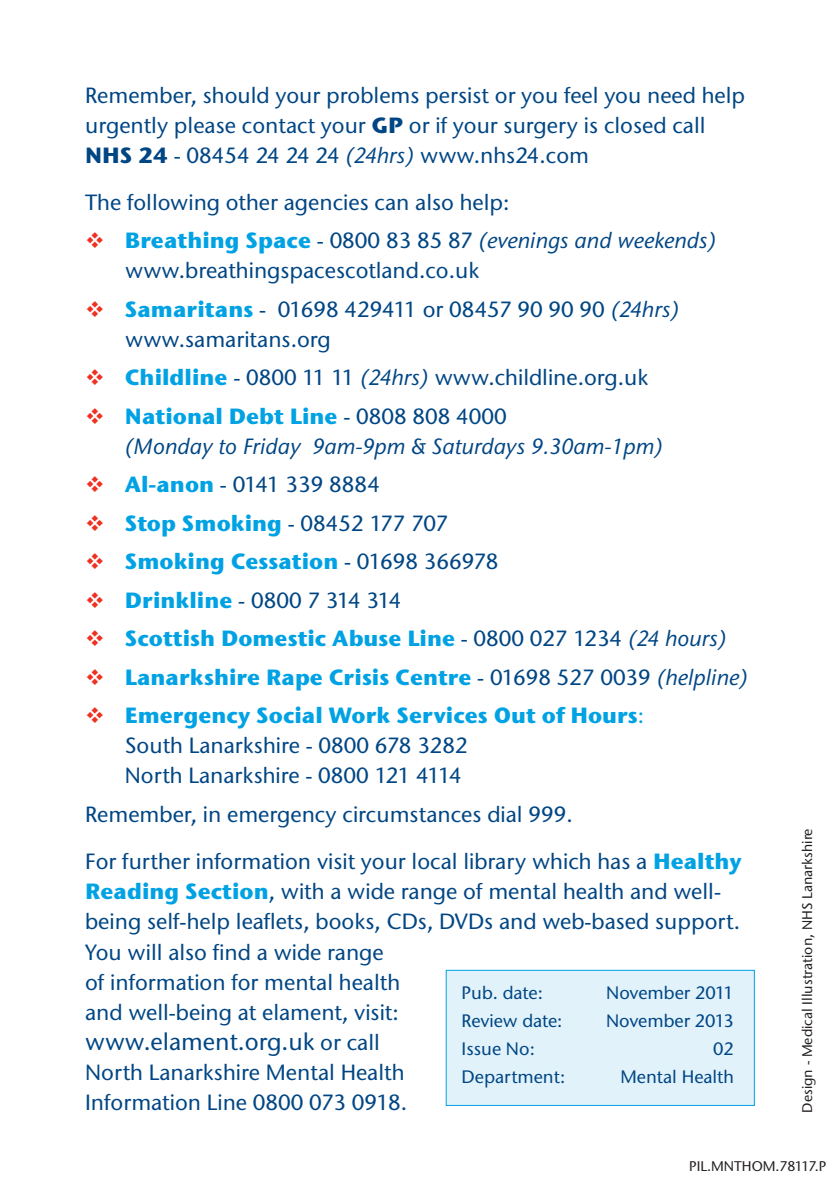
<style>
.page{position:relative;width:840px;height:1191px;background:#fff}
.page>*{position:absolute;margin:0;border:0;box-sizing:border-box;transform-origin:0 0}
.body_copy__canon{font:500 24px "Stone Sans ITC";color:#004684}
.body_copy__canon-2{font:500 22px/30px "Stone Sans ITC";color:#004684}
.bulleted_body__canon{font:500 22px/30px "Stone Sans ITC";color:#004684}
.bulleted_body__canon-2{font:700 22px "Stone Sans ITC";color:#00a2e4}
.bulleted_body__canon-3{font:italic 500 22px "Stone Sans ITC";color:#004684}
.bulleted_body__canon-4{font:500 22px "Stone Sans ITC";letter-spacing:-.06em;color:#004684}
.t1{font:500 18px "Stone Sans ITC";color:#004684}
.t2{font:500 14px "Stone Sans ITC";color:#231f20}
.s1{font-weight:700}
.s2{font-style:italic}
.s3{color:#ef3122}
.s4{font-weight:700;color:#00a2e4}
.s5{font-weight:500;color:#004684}
.s6{font-weight:500;font-style:italic;color:#004684}
.s7{font-weight:500}
.s8{font-size:22px}
</style>
<div class="page">
<div style="left:445px;top:969px;width:309px;height:137px;background:#e1f2fb;border:1px solid #00a2e4"></div>
<p class="body_copy__canon-2" style="left:85px;top:80px;width:661px">Remember, should your problems persist or you feel you need help urgently please contact your <span class="s1">GP</span> or if your surgery is closed call<br><span class="s1">NHS 24</span> - 08454 24 24 24 <span class="s2">(24hrs)</span> www.nhs24.com</p>
<p class="body_copy__canon-2" style="left:85px;top:187px;width:426px">The following other agencies can also help:</p>
<p class="bulleted_body__canon" style="left:125px;top:225px;width:592px;text-indent:-40px"><span class="s3">❖</span> <span class="s4">Breathing Space</span> - 0800 83 85 87 <span class="s2">(evenings and weekends) </span>www.breathingspacescotland.co.uk</p>
<p class="bulleted_body__canon" style="left:125px;top:294px;width:555px;text-indent:-40px"><span class="s3">❖</span> <span class="s4">Samaritans</span> - 01698 429411 or 08457 90 90 90 <span class="s2">(24hrs) </span>www.samaritans.org</p>
<p class="bulleted_body__canon" style="left:85px;top:362px;width:564px"><span class="s3">❖</span> <span class="s4">Childline</span> - 0800 11 11 <span class="s2">(24hrs)</span> www.childline.org.uk</p>
<p class="bulleted_body__canon-2" style="left:85px;top:401px;width:423px"><span class="s3">❖</span> National Debt Line <span class="s5">- 0808 808 4000</span></p>
<p class="bulleted_body__canon-3" style="left:125px;top:433px;width:539px">(Monday to Friday 9am-9pm &amp; Saturdays 9.30am-1pm)</p>
<p class="bulleted_body__canon" style="left:85px;top:469px;width:296px"><span class="s3">❖</span> <span class="s4">Al-anon</span> - 0141 339 8884</p>
<p class="bulleted_body__canon" style="left:85px;top:508px;width:364px"><span class="s3">❖</span> <span class="s4">Stop Smoking</span> - 08452 177 707</p>
<p class="bulleted_body__canon-2" style="left:85px;top:547px;width:414px"><span class="s3">❖</span> Smoking Cessation <span class="s5">- 01698 366978</span></p>
<p class="bulleted_body__canon-4" style="left:85px;top:586px;width:318px"><span class="s3">❖</span> <span class="s4">Drinkline</span> - 0800 7 314 314</p>
<p class="bulleted_body__canon-2" style="left:85px;top:624px;width:643px"><span class="s3">❖</span> Scottish Domestic Abuse Line <span class="s5">- 0800 027 1234</span> <span class="s6">(24 hours)</span></p>
<p class="bulleted_body__canon-2" style="left:85px;top:663px;width:664px"><span class="s3">❖</span> Lanarkshire Rape Crisis Centre <span class="s5">- 01698 527 0039</span> <span class="s6">(helpline)</span></p>
<p class="bulleted_body__canon-2" style="left:85px;top:701px;width:560px"><span class="s3">❖</span> Emergency Social Work Services Out of Hours<span class="s7">:</span></p>
<p class="bulleted_body__canon" style="left:125px;top:730px;width:344px">South Lanarkshire - 0800 678 3282</p>
<p class="bulleted_body__canon" style="left:125px;top:760px;width:338px">North Lanarkshire - 0800 121 4114</p>
<p class="body_copy__canon-2" style="left:85px;top:799px;width:489px">Remember, in emergency circumstances dial 999.</p>
<p class="body_copy__canon-2" style="left:85px;top:846px;width:657px">For further information visit your local library which has a <span class="s4">Healthy<br>Reading Section</span>, with a wide range of mental health and well&shy;being self-help leaflets, books, CDs, DVDs and web-based support.</p>
<p class="body_copy__canon-2" style="left:85px;top:937px;width:316px">You will also find a wide range of information for mental health and well-being at elament, visit:</p>
<p class="body_copy__canon" style="left:85px;top:1027px;width:296px">www.elament.org.uk <span class="s8">or call</span></p>
<p class="body_copy__canon-2" style="left:85px;top:1057px;width:323px">North Lanarkshire Mental Health<br>Information Line 0800 073 0918.</p>
<p class="t1" style="left:461px;top:981px;width:83px">Pub. date:</p>
<p class="t1" style="left:606px;top:981px;width:129px">November 2011</p>
<p class="t1" style="left:461px;top:1009px;width:102px">Review date:</p>
<p class="t1" style="left:605px;top:1009px;width:129px">November 2013</p>
<p class="t1" style="left:461px;top:1037px;width:75px">Issue No:</p>
<p class="t1" style="left:712px;top:1037px;width:22px">02</p>
<p class="t1" style="left:461px;top:1065px;width:105px">Department:</p>
<p class="t1" style="left:620px;top:1065px;width:115px">Mental Health</p>
<p class="t2" style="left:798px;top:1112px;width:285px;rotate:-90deg">Design - Medical Illustration, NHS Lanarkshire</p>
<p class="t2" style="left:688px;top:1157px;width:139px">PIL.MNTHOM.78117.P</p>
</div>
